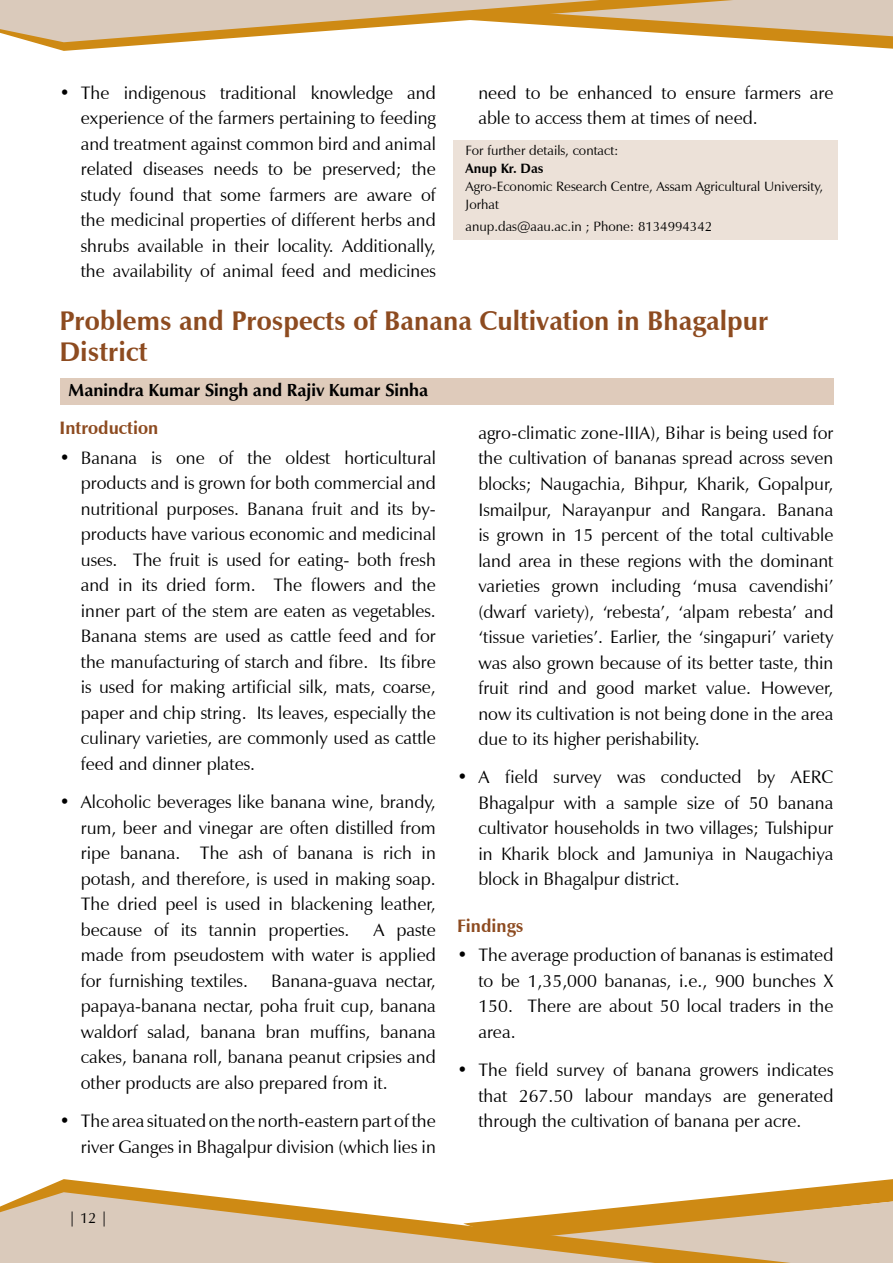
<style>
.page{position:relative;width:893px;height:1263px;background:#fff}
.page>*{position:absolute;margin:0;border:0;box-sizing:border-box;transform-origin:0 0}
.t1{font:700 27px/31px "Zapf Humanist 601 BT";color:#8d4b20}
.t2{font:18px/25.5px "Zapf Humanist 601 BT";color:#000;text-align:justify}
.t3{font:700 18px "Classico URW";color:#000}
.t4{font:700 18px "Zapf Humanist 601 BT";color:#8d4b20}
.t5{font:15px "Zapf Humanist 601 BT";color:#000}
.t6{font:13.5px/18px "Zapf Humanist 601 BT";color:#000}
.t7{font:700 13.5px "Zapf Humanist 601 BT";color:#000}
</style>
<div class="page">
<svg style="left:876px;top:1179px;width:17px;height:84px"></svg>
<svg style="left:34px;top:1179px;width:842px;height:84px"></svg>
<svg style="left:0;top:1192px;width:761px;height:71px;fill:#dacabb"></svg>
<svg style="left:0;top:0;width:893px;height:51px"></svg>
<div style="left:453px;top:140px;width:385px;height:22px;background:#ece1d8"></div>
<div style="left:453px;top:158px;width:385px;height:22px;background:#ece1d8"></div>
<div style="left:453px;top:176px;width:385px;height:40px;background:#ece1d8"></div>
<div style="left:453px;top:214px;width:385px;height:26px;background:#ece1d8"></div>
<div style="left:60px;top:378px;width:773px;height:27px;background:#dfcbbb"></div>
<p class="t2" style="left:81px;top:80px;width:357px;text-indent:-21px">• The indigenous traditional knowledge and experience of the farmers pertaining to feeding and treatment against common bird and animal related diseases needs to be preserved; the study found that some farmers are aware of the medicinal properties of different herbs and shrubs available in their locality. Additionally, the availability of animal feed and medicines</p>
<p class="t2" style="left:478px;top:80px;width:357px">need to be enhanced to ensure farmers are able to access them at times of need.</p>
<p class="t6" style="left:466px;top:141px;width:155px">For further details, contact:</p>
<p class="t7" style="left:466px;top:160px;width:80px">Anup Kr. Das</p>
<p class="t6" style="left:466px;top:177px;width:359px">Agro-Economic Research Centre, Assam Agricultural University,<br>Jorhat</p>
<p class="t6" style="left:466px;top:218px;width:248px">anup.das@aau.ac.in ; Phone: 8134994342</p>
<h1 class="t1" style="left:60px;top:305px;width:710px">Problems and Prospects of Banana Cultivation in Bhagalpur<br>District</h1>
<p class="t3" style="left:68px;top:379px;width:362px">Manindra Kumar Singh and Rajiv Kumar Sinha</p>
<p class="t4" style="left:60px;top:417px;width:100px">Introduction</p>
<p class="t2" style="left:81px;top:445px;width:357px;text-indent:-21px">• Banana is one of the oldest horticultural products and is grown for both commercial and nutritional purposes. Banana fruit and its by&shy;products have various economic and medicinal uses. The fruit is used for eating- both fresh and in its dried form. The flowers and the inner part of the stem are eaten as vegetables.<br>Banana stems are used as cattle feed and for the manufacturing of starch and fibre. Its fibre is used for making artificial silk, mats, coarse, paper and chip string. Its leaves, especially the culinary varieties, are commonly used as cattle feed and dinner plates.</p>
<p class="t2" style="left:81px;top:789px;width:357px;text-indent:-21px">• Alcoholic beverages like banana wine, brandy, rum, beer and vinegar are often distilled from ripe banana. The ash of banana is rich in potash, and therefore, is used in making soap.<br>The dried peel is used in blackening leather, because of its tannin properties.</p>
<p class="t2" style="left:478px;top:420px;width:357px">agro-climatic zone-IIIA), Bihar is being used for the cultivation of bananas spread across seven blocks; Naugachia, Bihpur, Kharik, Gopalpur, Ismailpur, Narayanpur and Rangara. Banana is grown in 15 percent of the total cultivable land area in these regions with the dominant varieties grown including ‘musa cavendishi’ (dwarf variety), ‘rebesta’, ‘alpam rebesta’ and ‘tissue varieties’. Earlier, the ‘singapuri’ variety was also grown because of its better taste, thin fruit rind and good market value. However, now its cultivation is not being done in the area due to its higher perishability.</p>
<p class="t2" style="left:478px;top:764px;width:357px;text-indent:-21px">• A field survey was conducted by AERC Bhagalpur with a sample size of 50 banana cultivator households in two villages; Tulshipur in Kharik block and Jamuniya in Naugachiya block in Bhagalpur district.</p>
<p class="t4" style="left:457px;top:914px;width:68px">Findings</p>
<p class="t2" style="left:478px;top:942px;width:357px;text-indent:-21px">• The average production of bananas is estimated to be 1,35,000 bananas, i.e., 900 bunches X 150. There are about 50 local traders in the area.</p>
<p class="t2" style="left:478px;top:1057px;width:357px;text-indent:-21px">• The field survey of banana growers indicates that 267.50 labour mandays are generated through the cultivation of banana per acre.</p>
<p class="t2" style="left:81px;top:917px;width:357px;text-indent:293px">A paste made from pseudostem with water is applied for furnishing textiles.</p>
<p class="t2" style="left:81px;top:968px;width:357px;text-indent:190px">Banana-guava nectar, papaya-banana nectar, poha fruit cup, banana waldorf salad, banana bran muffins, banana cakes, banana roll, banana peanut cripsies and other products are also prepared from it.</p>
<p class="t2" style="left:60px;top:1108px;width:378px;text-align:right">• The area situated on the north-eastern part of the river Ganges in Bhagalpur division (which lies in</p>
<p class="t5" style="left:68px;top:1209px;width:41px">| 12 |</p>
</div>
